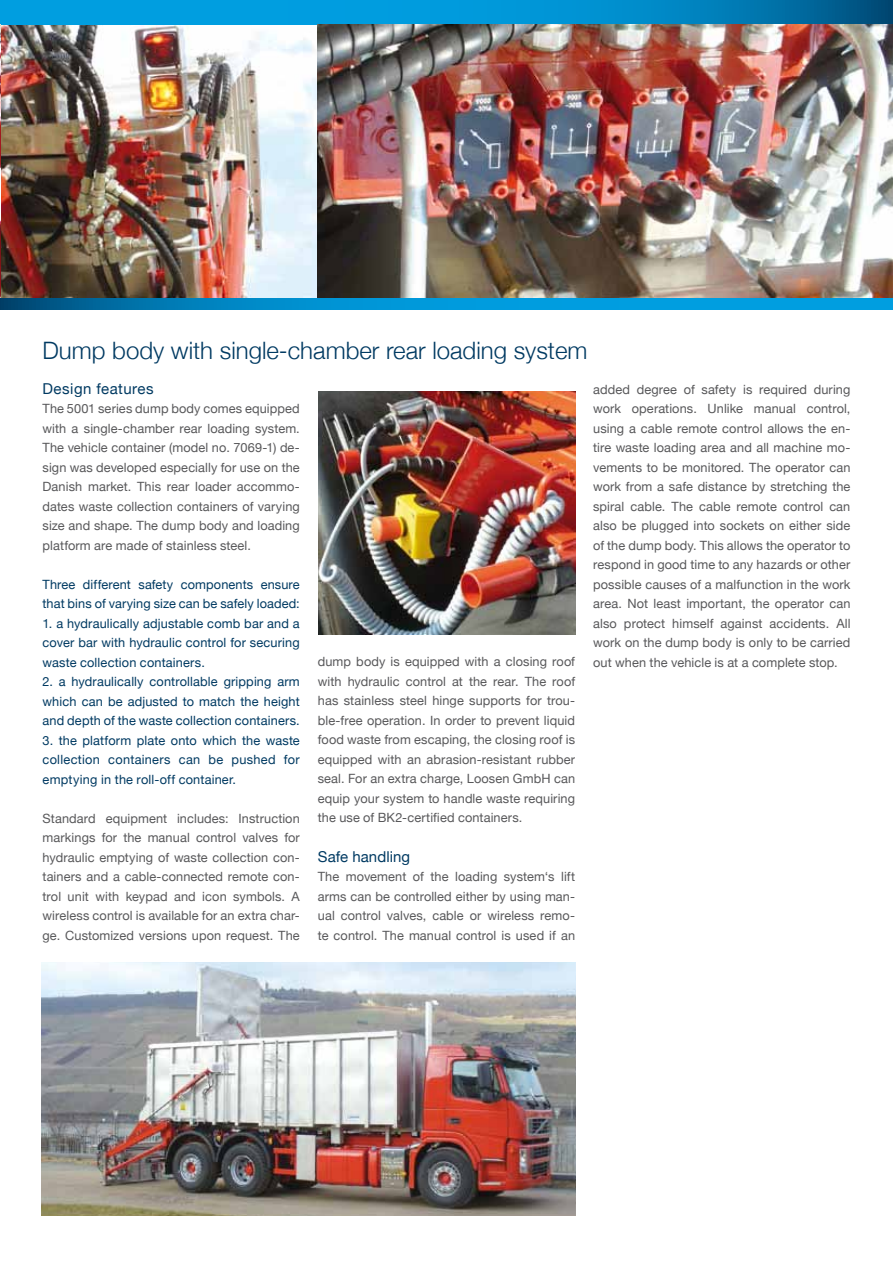
<style>
.page{position:relative;width:893px;height:1263px;background:#fff}
.page>*{position:absolute;margin:0;border:0;box-sizing:border-box;transform-origin:0 0}
.t1{font:300 24px "Helvetica Neue";color:#003a62}
.t2{font:15px "Helvetica Neue";letter-spacing:.02em;color:#003a62}
.t3{font:12.75px/19.5px "Helvetica Neue";letter-spacing:.01em;color:#58585a;text-align:justify}
.t4{font:12.75px/19.5px "Helvetica Neue";letter-spacing:.01em;color:#003a62;text-align:justify}
</style>
<div class="page">
<svg style="left:0;top:297px;width:893px;height:12px;background:#0b8bc3"></svg>
<svg style="left:0;top:0;width:893px;height:25px;background:#008ecd"></svg>
<img style="left:0;top:25px;width:318px;height:272px">
<img style="left:318px;top:24px;width:575px;height:273px">
<img style="left:319px;top:392px;width:256px;height:242px">
<img style="left:42px;top:962px;width:533px;height:253px">
<h1 class="t1" style="left:43px;top:336px;width:546px">Dump body with single-chamber rear loading system</h1>
<p class="t2" style="left:43px;top:379px;width:113px">Design features</p>
<p class="t3" style="left:43px;top:399px;width:259px">The 5001 series dump body comes equipped with a single-chamber rear loading system.<br>The vehicle container (model no. 7069-1) de&shy;sign was developed especially for use on the Danish market. This rear loader accommo&shy;dates waste collection containers of varying size and shape. The dump body and loading platform are made of stainless steel.</p>
<p class="t4" style="left:43px;top:574px;width:259px">Three different safety components ensure that bins of varying size can be safely loaded:</p>
<p class="t4" style="left:43px;top:613px;width:259px">1. a hydraulically adjustable comb bar and a cover bar with hydraulic control for securing waste collection containers.</p>
<p class="t4" style="left:43px;top:672px;width:259px">2. a hydraulically controllable gripping arm which can be adjusted to match the height and depth of the waste collection containers.</p>
<p class="t4" style="left:43px;top:730px;width:259px">3. the platform plate onto which the waste collection containers can be pushed for emptying in the roll-off container.</p>
<p class="t3" style="left:43px;top:808px;width:259px">Standard equipment includes: Instruction markings for the manual control valves for hydraulic emptying of waste collection con&shy;tainers and a cable-connected remote con&shy;trol unit with keypad and icon symbols. A wireless control is available for an extra char&shy;ge. Customized versions upon request. The</p>
<p class="t3" style="left:318px;top:652px;width:259px">dump body is equipped with a closing roof with hydraulic control at the rear. The roof has stainless steel hinge supports for trou&shy;ble-free operation. In order to prevent liquid food waste from escaping, the closing roof is equipped with an abrasion-resistant rubber seal. For an extra charge, Loosen GmbH can equip your system to handle waste requiring the use of BK2-certified containers.</p>
<p class="t2" style="left:318px;top:847px;width:94px">Safe handling</p>
<p class="t3" style="left:318px;top:867px;width:259px">The movement of the loading system‘s lift arms can be controlled either by using man&shy;ual control valves, cable or wireless remo&shy;te control. The manual control is used if an</p>
<p class="t3" style="left:593px;top:379px;width:259px">added degree of safety is required during work operations. Unlike manual control, using a cable remote control allows the en&shy;tire waste loading area and all machine mo&shy;vements to be monitored. The operator can work from a safe distance by stretching the spiral cable. The cable remote control can also be plugged into sockets on either side of the dump body. This allows the operator to respond in good time to any hazards or other possible causes of a malfunction in the work area. Not least important, the operator can also protect himself against accidents. All work on the dump body is only to be carried out when the vehicle is at a complete stop.</p>
</div>
